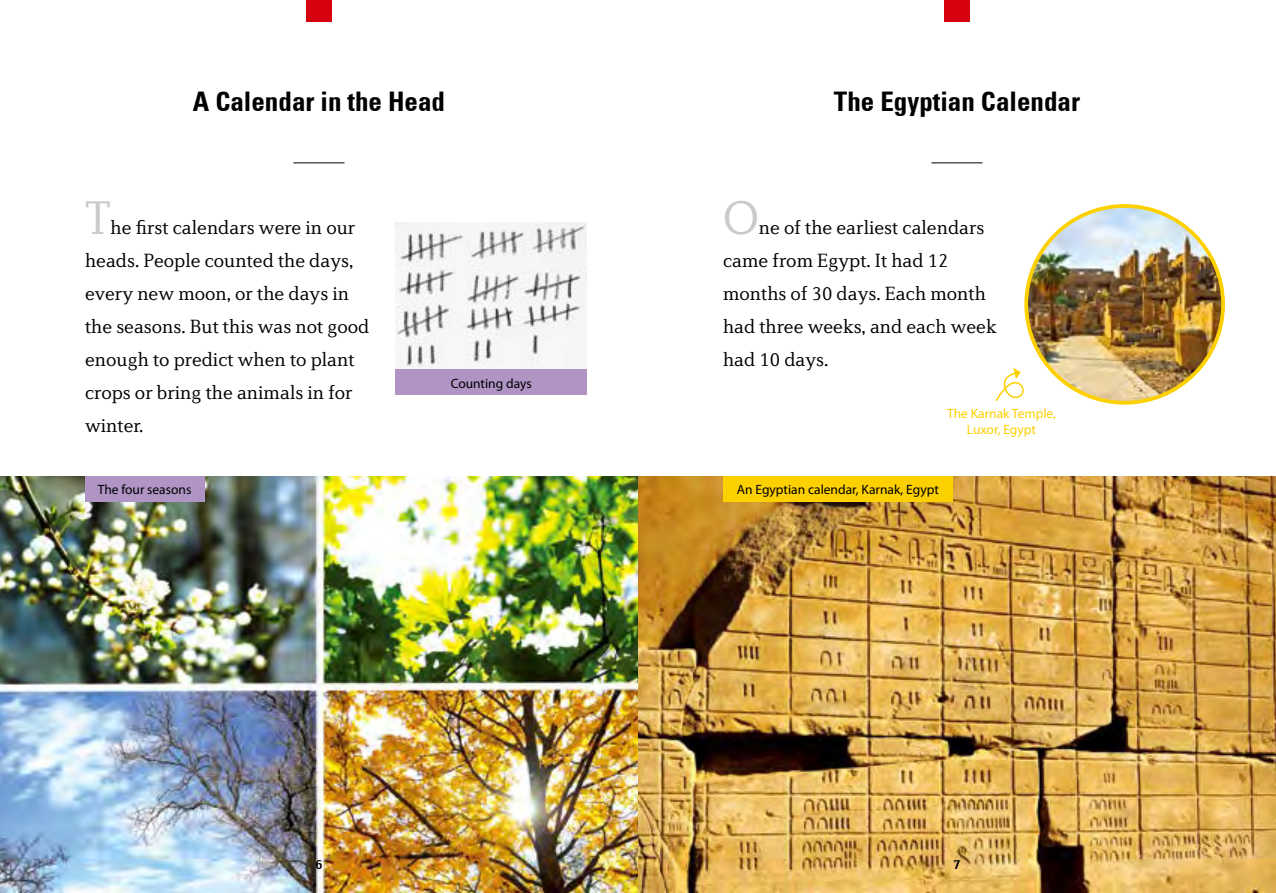
<style>
.page{position:relative;width:1276px;height:893px;background:#fff}
.page>*{position:absolute;margin:0;border:0;box-sizing:border-box;transform-origin:0 0}
.t1{font:300 48px "Diverda Serif LT Std";color:#c9caca}
.t2{font:27px "Univeconbol";color:#000}
.t3{font:300 19.5px/33px "Diverda Serif LT Std";color:#000}
.t4{font:13.5px "Myriad Pro";color:#000}
.t5{font:13.5px/16.5px "Myriad Pro";color:#fdd000;text-align:center}
.t6{font:700 13.5px "Diverda Serif LT Std";color:#000}
</style>
<div class="page">
<div style="left:306px;top:0;width:26px;height:21px;background:#d7000f"></div>
<hr style="left:293px;top:163px;width:51px;height:1px;background:#000">
<img style="left:0;top:476px;width:1276px;height:417px">
<hr style="left:931px;top:163px;width:51px;height:1px;background:#000">
<div style="left:944px;top:0;width:25px;height:21px;background:#d7000f"></div>
<img style="left:1026px;top:206px;width:197px;height:197px;border-radius:98px">
<div style="left:1024px;top:204px;width:201px;height:201px;border:4px solid #fdd000;border-radius:50%"></div>
<svg style="left:995px;top:368px;width:29px;height:34px"></svg>
<div style="left:723px;top:476px;width:229px;height:26px;background:#fdd000"></div>
<div style="left:85px;top:476px;width:119px;height:26px;background:#b094c4"></div>
<img style="left:395px;top:222px;width:192px;height:148px">
<div style="left:395px;top:370px;width:192px;height:25px;background:#b094c4"></div>
<h2 class="t2" style="left:193px;top:85px;width:253px">A Calendar in the Head</h2>
<h2 class="t2" style="left:834px;top:85px;width:247px">The Egyptian Calendar</h2>
<h1 class="t1" style="left:85px;top:191px;width:27px">T</h1>
<p class="t3" style="left:85px;top:211px;width:286px;text-indent:26px">he first calendars were in our heads. People counted the days, every new moon, or the days in the seasons. But this was not good enough to predict when to plant crops or bring the animals in for winter.</p>
<p class="t4" style="left:451px;top:375px;width:83px">Counting days</p>
<h1 class="t1" style="left:723px;top:191px;width:37px">O</h1>
<p class="t3" style="left:723px;top:211px;width:275px;text-indent:36px">ne of the earliest calendars came from Egypt. It had 12 months of 30 days. Each month had three weeks, and each week had 10 days.</p>
<p class="t5" style="left:947px;top:405px;width:110px">The Karnak Temple,<br>Luxor, Egypt</p>
<p class="t4" style="left:98px;top:481px;width:95px">The four seasons</p>
<p class="t4" style="left:737px;top:481px;width:203px">An Egyptian calendar, Karnak, Egypt</p>
<p class="t6" style="left:315px;top:856px;width:9px">6</p>
<p class="t6" style="left:953px;top:856px;width:9px">7</p>
</div>
